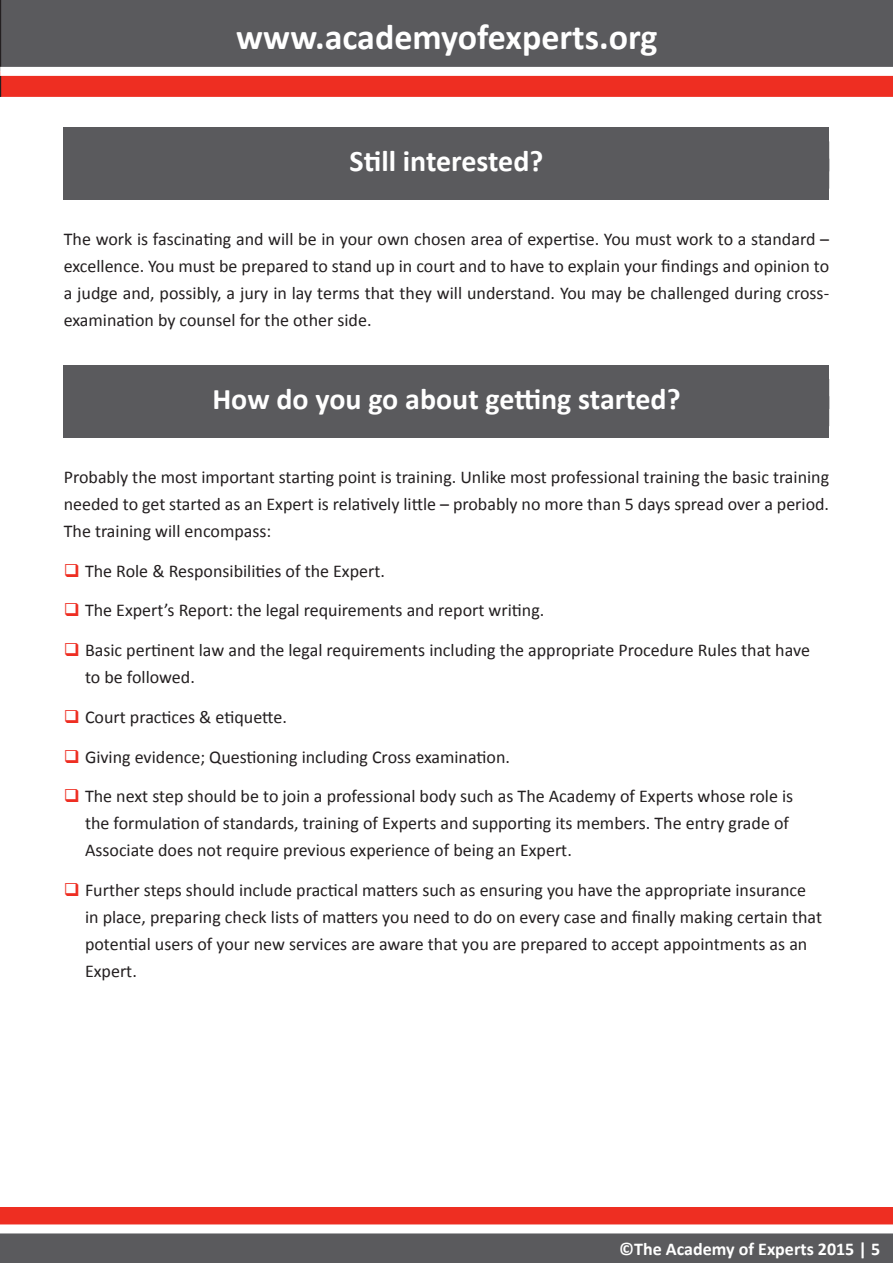
<style>
.page{position:relative;width:893px;height:1263px;background:#fff}
.page>*{position:absolute;margin:0;border:0;box-sizing:border-box;transform-origin:0 0}
.t1{font:700 36px "Calibri";color:#fff}
.fs_Section_Header{font:700 30px "Calibri";color:#fff}
.Intro{font:18px/27px "Calibri";color:#231f20}
.t2{font:700 18px "Calibri";color:#fff}
</style>
<div class="page">
<div style="left:1px;top:0;width:892px;height:67px;background:#5a5a5d"></div>
<hr style="left:0;top:0;width:1px;height:67px;background:#231f20">
<div style="left:0;top:76px;width:893px;height:21px;background:#ee2e22"></div>
<div style="left:0;top:1208px;width:893px;height:21px;background:#ee2e22"></div>
<div style="left:0;top:1229px;width:893px;height:34px;background:#5a5a5d"></div>
<div style="left:0;top:1224px;width:893px;height:9px;background:#fff"></div>
<div style="left:64px;top:128px;width:765px;height:72px;background:#5a5a5d"></div>
<div style="left:64px;top:365px;width:765px;height:73px;background:#5a5a5d"></div>
<h1 class="t1" style="left:236px;top:12px;width:423px">www.academyofexperts.org</h1>
<p class="fs_Section_Header" style="left:350px;top:140px;width:195px">Still interested?</p>
<p class="Intro" style="left:64px;top:225px;width:767px;text-align:justify">The work is fascinating and will be in your own chosen area of expertise. You must work to a standard – excellence. You must be prepared to stand up in court and to have to explain your findings and opinion to a judge and, possibly, a jury in lay terms that they will understand. You may be challenged during cross&shy;examination by counsel for the other side.</p>
<p class="fs_Section_Header" style="left:212px;top:378px;width:470px">How do you go about getting started?</p>
<p class="Intro" style="left:64px;top:463px;width:767px;text-align:justify">Probably the most important starting point is training. Unlike most professional training the basic training needed to get started as an Expert is relatively little – probably no more than 5 days spread over a period.<br>The training will encompass:</p>
<p class="Intro" style="left:85px;top:556px;width:301px">The Role &amp; Responsibilities of the Expert.</p>
<p class="Intro" style="left:85px;top:596px;width:461px">The Expert’s Report: the legal requirements and report writing.</p>
<p class="Intro" style="left:85px;top:636px;width:726px">Basic pertinent law and the legal requirements including the appropriate Procedure Rules that have to be followed.</p>
<p class="Intro" style="left:85px;top:703px;width:203px">Court practices &amp; etiquette.</p>
<p class="Intro" style="left:85px;top:743px;width:426px">Giving evidence; Questioning including Cross examination.</p>
<p class="Intro" style="left:85px;top:782px;width:710px">The next step should be to join a professional body such as The Academy of Experts whose role is the formulation of standards, training of Experts and supporting its members. The entry grade of<br>Associate does not require previous experience of being an Expert.</p>
<p class="Intro" style="left:85px;top:876px;width:738px">Further steps should include practical matters such as ensuring you have the appropriate insurance in place, preparing check lists of matters you need to do on every case and finally making certain that potential users of your new services are aware that you are prepared to accept appointments as an Expert.</p>
<p class="t2" style="left:619px;top:1236px;width:262px">©The Academy of Experts 2015 | 5</p>
</div>
